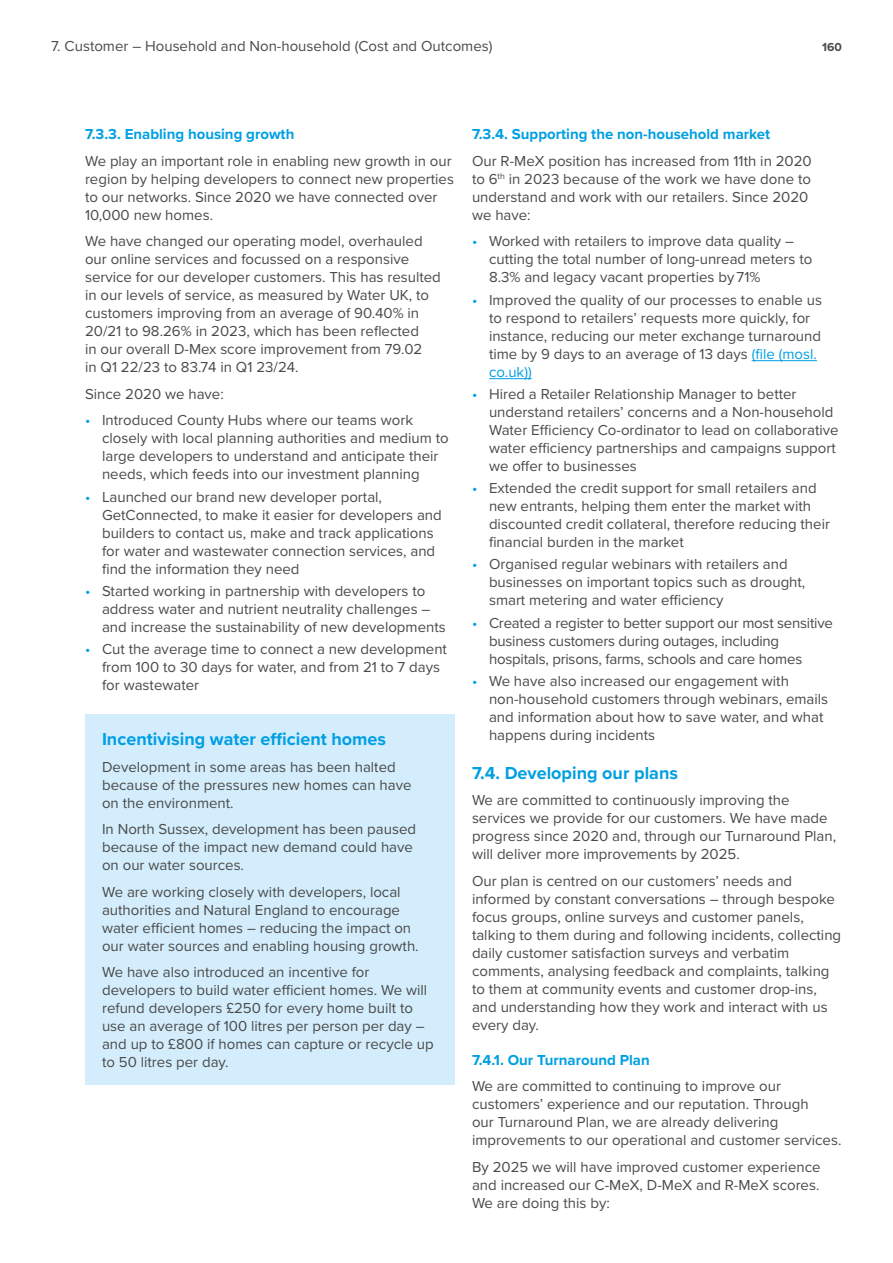
<style>
.page{position:relative;width:893px;height:1263px;background:#fff}
.page>*{position:absolute;margin:0;border:0;box-sizing:border-box;transform-origin:0 0}
.t1{font:700 18px "Proxima Nova";color:#009fe3}
.t2{font:15px/18px "Proxima Nova";color:#4a4a49}
.t3{font:700 15px "Proxima Nova";color:#009fe3}
.t4{font:700 12px "Proxima Nova";color:#4a4a49}
.s1{color:#009fe3}
</style>
<div class="page">
<hr style="left:752px;top:360px;width:65px;height:1px;background:#009fe3">
<hr style="left:489px;top:378px;width:43px;height:1px;background:#009fe3">
<div style="left:85px;top:714px;width:370px;height:370px;background:#d4edfc"></div>
<p class="t2" style="left:51px;top:36px;width:443px">7. Customer – Household and Non-household (Cost and Outcomes)</p>
<p class="t4" style="left:822px;top:38px;width:21px">160</p>
<p class="t3" style="left:85px;top:123px;width:211px">7.3.3. Enabling housing growth</p>
<p class="t2" style="left:85px;top:151px;width:370px">We play an important role in enabling new growth in our region by helping developers to connect new properties to our networks. Since 2020 we have connected over 10,000 new homes.</p>
<p class="t2" style="left:85px;top:232px;width:357px">We have changed our operating model, overhauled our online services and focussed on a responsive service for our developer customers. This has resulted in our levels of service, as measured by Water UK, to customers improving from an average of 90.40% in 20/21 to 98.26% in 2023, which has been reflected<br>in our overall D-Mex score improvement from 79.02<br>in Q1 22/23 to 83.74 in Q1 23/24.</p>
<p class="t2" style="left:85px;top:384px;width:140px">Since 2020 we have:</p>
<p class="t2" style="left:102px;top:411px;width:348px;text-indent:-17px"><span class="s1">•</span> Introduced County Hubs where our teams work closely with local planning authorities and medium to large developers to understand and anticipate their needs, which feeds into our investment planning</p>
<p class="t2" style="left:102px;top:487px;width:341px;text-indent:-17px"><span class="s1">•</span> Launched our brand new developer portal, GetConnected, to make it easier for developers and builders to contact us, make and track applications for water and wastewater connection services, and find the information they need</p>
<p class="t2" style="left:102px;top:581px;width:345px;text-indent:-17px"><span class="s1">•</span> Started working in partnership with developers to address water and nutrient neutrality challenges – and increase the sustainability of new developments</p>
<p class="t2" style="left:102px;top:640px;width:346px;text-indent:-17px"><span class="s1">•</span> Cut the average time to connect a new development from 100 to 30 days for water, and from 21 to 7 days for wastewater</p>
<p class="t1" style="left:102px;top:726px;width:286px">Incentivising water efficient homes</p>
<p class="t2" style="left:102px;top:757px;width:311px">Development in some areas has been halted because of the pressures new homes can have on the environment.</p>
<p class="t2" style="left:102px;top:820px;width:316px">In North Sussex, development has been paused because of the impact new demand could have on our water sources.</p>
<p class="t2" style="left:102px;top:882px;width:318px">We are working closely with developers, local authorities and Natural England to encourage water efficient homes – reducing the impact on our water sources and enabling housing growth.</p>
<p class="t2" style="left:102px;top:963px;width:333px">We have also introduced an incentive for developers to build water efficient homes. We will refund developers £250 for every home built to use an average of 100 litres per person per day – and up to £800 if homes can capture or recycle up to 50 litres per day.</p>
<p class="t3" style="left:472px;top:123px;width:300px">7.3.4. Supporting the non-household market</p>
<p class="t2" style="left:472px;top:151px;width:341px">Our R-MeX position has increased from 11th in 2020 to 6<sup>th</sup> in 2023 because of the work we have done to understand and work with our retailers. Since 2020 we have:</p>
<p class="t2" style="left:489px;top:232px;width:325px;text-indent:-17px"><span class="s1">•</span> Worked with retailers to improve data quality – cutting the total number of long-unread meters to<br>8.3% and legacy vacant properties by 71%</p>
<p class="t2" style="left:489px;top:290px;width:334px;text-indent:-17px"><span class="s1">•</span> Improved the quality of our processes to enable us to respond to retailers’ requests more quickly, for instance, reducing our meter exchange turnaround time by 9 days to an average of 13 days <span class="s1">(file (mosl. co.uk))</span></p>
<p class="t2" style="left:489px;top:384px;width:351px;text-indent:-17px"><span class="s1">•</span> Hired a Retailer Relationship Manager to better understand retailers’ concerns and a Non-household Water Efficiency Co-ordinator to lead on collaborative water efficiency partnerships and campaigns support we offer to businesses</p>
<p class="t2" style="left:489px;top:478px;width:342px;text-indent:-17px"><span class="s1">•</span> Extended the credit support for small retailers and new entrants, helping them enter the market with discounted credit collateral, therefore reducing their financial burden in the market</p>
<p class="t2" style="left:489px;top:555px;width:318px;text-indent:-17px"><span class="s1">•</span> Organised regular webinars with retailers and businesses on important topics such as drought, smart metering and water efficiency</p>
<p class="t2" style="left:489px;top:613px;width:345px;text-indent:-17px"><span class="s1">•</span> Created a register to better support our most sensitive business customers during outages, including hospitals, prisons, farms, schools and care homes</p>
<p class="t2" style="left:489px;top:671px;width:341px;text-indent:-17px"><span class="s1">•</span> We have also increased our engagement with non-household customers through webinars, emails and information about how to save water, and what happens during incidents</p>
<p class="t1" style="left:472px;top:759px;width:207px">7.4. Developing our plans</p>
<p class="t2" style="left:472px;top:790px;width:366px">We are committed to continuously improving the services we provide for our customers. We have made progress since 2020 and, through our Turnaround Plan, will deliver more improvements by 2025.</p>
<p class="t2" style="left:472px;top:871px;width:371px">Our plan is centred on our customers’ needs and informed by constant conversations – through bespoke focus groups, online surveys and customer panels, talking to them during and following incidents, collecting daily customer satisfaction surveys and verbatim comments, analysing feedback and complaints, talking to them at community events and customer drop-ins, and understanding how they work and interact with us every day.</p>
<p class="t3" style="left:472px;top:1048px;width:179px">7.4.1. Our Turnaround Plan</p>
<p class="t2" style="left:472px;top:1076px;width:371px">We are committed to continuing to improve our customers’ experience and our reputation. Through<br>our Turnaround Plan, we are already delivering improvements to our operational and customer services.</p>
<p class="t2" style="left:472px;top:1157px;width:350px;text-align:justify">By 2025 we will have improved customer experience and increased our C-MeX, D-MeX and R-MeX scores.<br>We are doing this by:</p>
</div>
